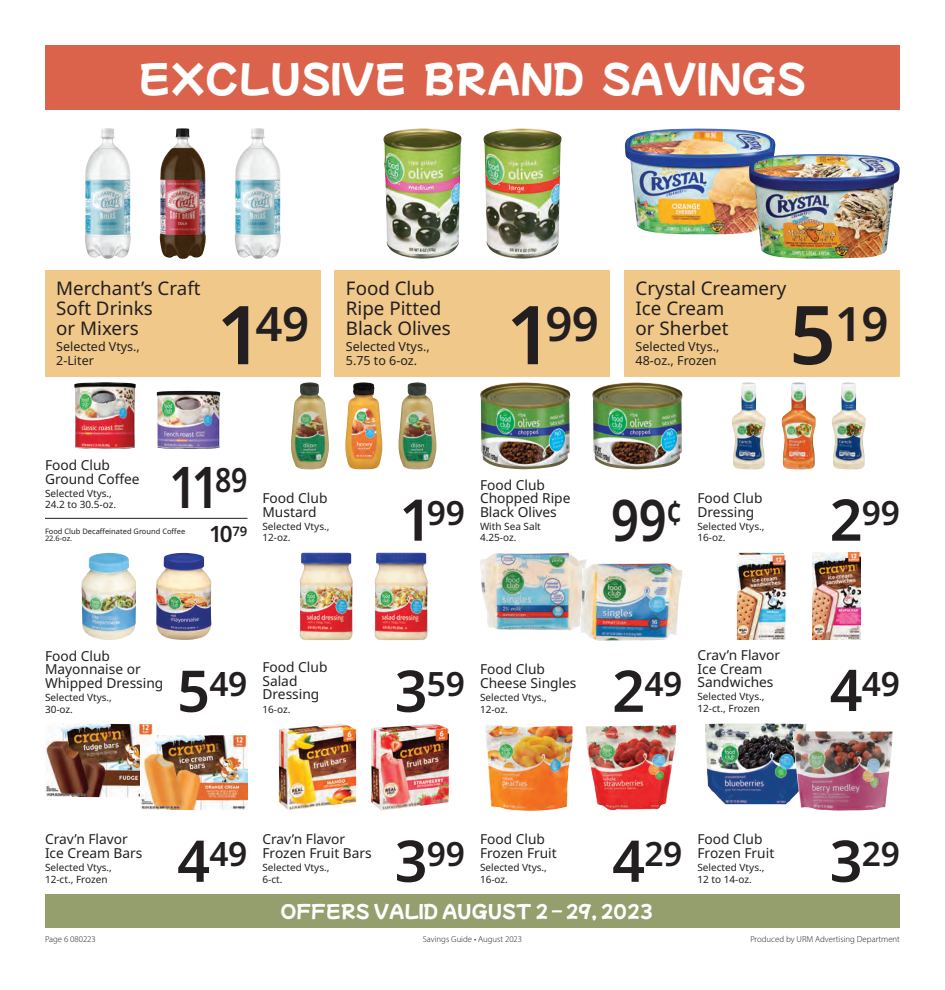
<style>
.page{position:relative;width:945px;height:990px;background:#fff}
.page>*{position:absolute;margin:0;border:0;box-sizing:border-box;transform-origin:0 0}
.t1{font:600 57.5px "Noto Sans";color:#231f20;scale:.85 1}
.t2{font:600 47.38px "Noto Sans";color:#231f20}
.t3{font:37.5px "Mochiy Pop One";color:#fff}
.t4{font:600 33.5px "Noto Sans";letter-spacing:-.01em;color:#231f20}
.t5{font:600 22.5px "Noto Sans";color:#231f20}
.t6{font:18.75px/20px "Noto Sans";color:#231f20}
.t7{font:17.5px "Mochiy Pop One";color:#fff}
.t8{font:13.75px/13.8px "Noto Sans";color:#231f20}
.t9{font:12.5px/13.8px "Noto Sans";color:#231f20}
.t10{font:10px/11.2px "Noto Sans";color:#231f20}
.t11{font:300 8.75px "Myriad Pro";color:#231f20}
.t12{font:7.5px/7.5px "Noto Sans";color:#231f20}
.s1{font-size:81.25px}
.s2{font-size:57.5px}
</style>
<div class="page">
<div style="left:335px;top:271px;width:275px;height:106px;background:#efc88a"></div>
<div style="left:624px;top:271px;width:276px;height:106px;background:#efc88a"></div>
<div style="left:45px;top:271px;width:276px;height:106px;background:#efc88a"></div>
<div style="left:45px;top:894px;width:855px;height:33px;background:#959f6d"></div>
<img style="left:157px;top:391px;width:63px;height:58px">
<img style="left:74px;top:382px;width:62px;height:67px">
<img style="left:81px;top:553px;width:55px;height:87px">
<img style="left:156px;top:553px;width:55px;height:87px">
<img style="left:812px;top:553px;width:48px;height:87px">
<img style="left:737px;top:553px;width:48px;height:87px">
<img style="left:782px;top:382px;width:34px;height:88px">
<img style="left:732px;top:382px;width:34px;height:88px">
<img style="left:832px;top:382px;width:34px;height:88px">
<img style="left:705px;top:724px;width:101px;height:80px">
<img style="left:793px;top:731px;width:100px;height:80px">
<img style="left:45px;top:723px;width:108px;height:75px">
<img style="left:140px;top:735px;width:107px;height:75px">
<img style="left:345px;top:382px;width:37px;height:87px">
<img style="left:291px;top:382px;width:38px;height:88px">
<img style="left:398px;top:382px;width:39px;height:88px">
<img style="left:300px;top:553px;width:53px;height:87px">
<img style="left:375px;top:553px;width:53px;height:87px">
<img style="left:279px;top:724px;width:77px;height:86px">
<img style="left:371px;top:724px;width:78px;height:87px">
<img style="left:480px;top:382px;width:90px;height:87px">
<img style="left:592px;top:382px;width:90px;height:87px">
<img style="left:480px;top:553px;width:107px;height:77px">
<img style="left:581px;top:563px;width:101px;height:78px">
<img style="left:485px;top:725px;width:88px;height:86px">
<img style="left:585px;top:725px;width:92px;height:85px">
<img style="left:625px;top:128px;width:150px;height:106px">
<img style="left:749px;top:154px;width:151px;height:105px">
<img style="left:384px;top:128px;width:77px;height:131px">
<img style="left:483px;top:128px;width:79px;height:131px">
<img style="left:160px;top:128px;width:46px;height:131px">
<img style="left:89px;top:128px;width:20px;height:30px">
<img style="left:239px;top:128px;width:20px;height:30px">
<hr style="left:45px;top:518px;width:203px;height:1px;background:#231f20">
<div style="left:45px;top:45px;width:855px;height:64px;background:#db634b"></div>
<h3 class="t3" style="left:139px;top:50px;width:669px">EXCLUSIVE BRAND SAVINGS</h3>
<h3 class="t6" style="left:56px;top:279px;width:146px">Merchant’s Craft<br>Soft Drinks<br>or Mixers</h3>
<p class="t9" style="left:56px;top:340px;width:85px">Selected Vtys.,<br>2-Liter</p>
<h2 class="t2" style="left:216px;top:297px;width:94px"><span class="s1">1</span>49</h2>
<h3 class="t6" style="left:346px;top:279px;width:106px">Food Club<br>Ripe Pitted<br>Black Olives</h3>
<p class="t9" style="left:346px;top:340px;width:85px">Selected Vtys.,<br>5.75 to 6-oz.</p>
<h2 class="t2" style="left:506px;top:297px;width:94px"><span class="s1">1</span>99</h2>
<h3 class="t6" style="left:636px;top:279px;width:152px">Crystal Creamery<br>Ice Cream<br>or Sherbet</h3>
<p class="t9" style="left:636px;top:340px;width:85px">Selected Vtys.,<br>48-oz., Frozen</p>
<h2 class="t2" style="left:789px;top:297px;width:101px"><span class="s1">5</span>19</h2>
<p class="t8" style="left:45px;top:459px;width:96px">Food Club<br>Ground Coffee</p>
<p class="t10" style="left:45px;top:488px;width:73px">Selected Vtys.,<br>24.2 to 30.5-oz.</p>
<h1 class="t1" style="left:169px;top:454px;width:94px">11<sup>89</sup></h1>
<p class="t12" style="left:45px;top:528px;width:142px">Food Club Decaffeinated Ground Coffee<br>22.6-oz.</p>
<h3 class="t5" style="left:209px;top:521px;width:40px">10<sup>79</sup></h3>
<p class="t8" style="left:262px;top:492px;width:66px">Food Club<br>Mustard</p>
<p class="t10" style="left:262px;top:521px;width:69px">Selected Vtys.,<br>12-oz.</p>
<h3 class="t4" style="left:399px;top:494px;width:67px"><span class="s2">1</span>99</h3>
<p class="t8" style="left:480px;top:478px;width:92px">Food Club<br>Chopped Ripe<br>Black Olives</p>
<p class="t10" style="left:480px;top:521px;width:62px">With Sea Salt<br>4.25-oz.</p>
<h1 class="t1" style="left:611px;top:487px;width:85px">99<sup>¢</sup></h1>
<p class="t8" style="left:698px;top:492px;width:66px">Food Club<br>Dressing</p>
<p class="t10" style="left:698px;top:521px;width:69px">Selected Vtys.,<br>16-oz.</p>
<h3 class="t4" style="left:830px;top:494px;width:72px"><span class="s2">2</span>99</h3>
<p class="t8" style="left:45px;top:649px;width:120px">Food Club<br>Mayonnaise or<br>Whipped Dressing</p>
<p class="t10" style="left:45px;top:692px;width:69px">Selected Vtys.,<br>30-oz.</p>
<h3 class="t4" style="left:177px;top:665px;width:72px"><span class="s2">5</span>49</h3>
<p class="t8" style="left:262px;top:660px;width:66px">Food Club<br>Salad<br>Dressing</p>
<p class="t10" style="left:262px;top:704px;width:29px">16-oz.</p>
<h3 class="t4" style="left:395px;top:665px;width:72px"><span class="s2">3</span>59</h3>
<p class="t8" style="left:480px;top:663px;width:98px">Food Club<br>Cheese Singles</p>
<p class="t10" style="left:480px;top:692px;width:69px">Selected Vtys.,<br>12-oz.</p>
<h3 class="t4" style="left:612px;top:665px;width:72px"><span class="s2">2</span>49</h3>
<p class="t8" style="left:698px;top:648px;width:84px">Crav’n Flavor<br>Ice Cream<br>Sandwiches</p>
<p class="t10" style="left:698px;top:691px;width:69px">Selected Vtys.,<br>12-ct., Frozen</p>
<h3 class="t4" style="left:830px;top:664px;width:72px"><span class="s2">4</span>49</h3>
<p class="t8" style="left:45px;top:833px;width:99px">Crav’n Flavor<br>Ice Cream Bars</p>
<p class="t10" style="left:45px;top:862px;width:69px">Selected Vtys.,<br>12-ct., Frozen</p>
<h3 class="t4" style="left:177px;top:835px;width:72px"><span class="s2">4</span>49</h3>
<p class="t8" style="left:698px;top:833px;width:78px">Food Club<br>Frozen Fruit</p>
<p class="t8" style="left:262px;top:833px;width:111px">Crav’n Flavor<br>Frozen Fruit Bars</p>
<p class="t10" style="left:262px;top:862px;width:69px">Selected Vtys.,<br>6-ct.</p>
<p class="t8" style="left:480px;top:833px;width:78px">Food Club<br>Frozen Fruit</p>
<p class="t10" style="left:480px;top:862px;width:69px">Selected Vtys.,<br>16-oz.</p>
<h3 class="t4" style="left:395px;top:835px;width:72px"><span class="s2">3</span>99</h3>
<h3 class="t4" style="left:612px;top:835px;width:72px"><span class="s2">4</span>29</h3>
<p class="t10" style="left:698px;top:862px;width:69px">Selected Vtys.,<br>12 to 14-oz.</p>
<p class="t7" style="left:281px;top:898px;width:374px">OFFERS VALID AUGUST 2 – 29, 2023</p>
<h3 class="t4" style="left:830px;top:835px;width:72px"><span class="s2">3</span>29</h3>
<p class="t11" style="left:45px;top:934px;width:52px">Page 6 080223</p>
<p class="t11" style="left:423px;top:934px;width:101px">Savings Guide • August 2023</p>
<p class="t11" style="left:750px;top:934px;width:151px">Produced by URM Advertising Department</p>
</div>
